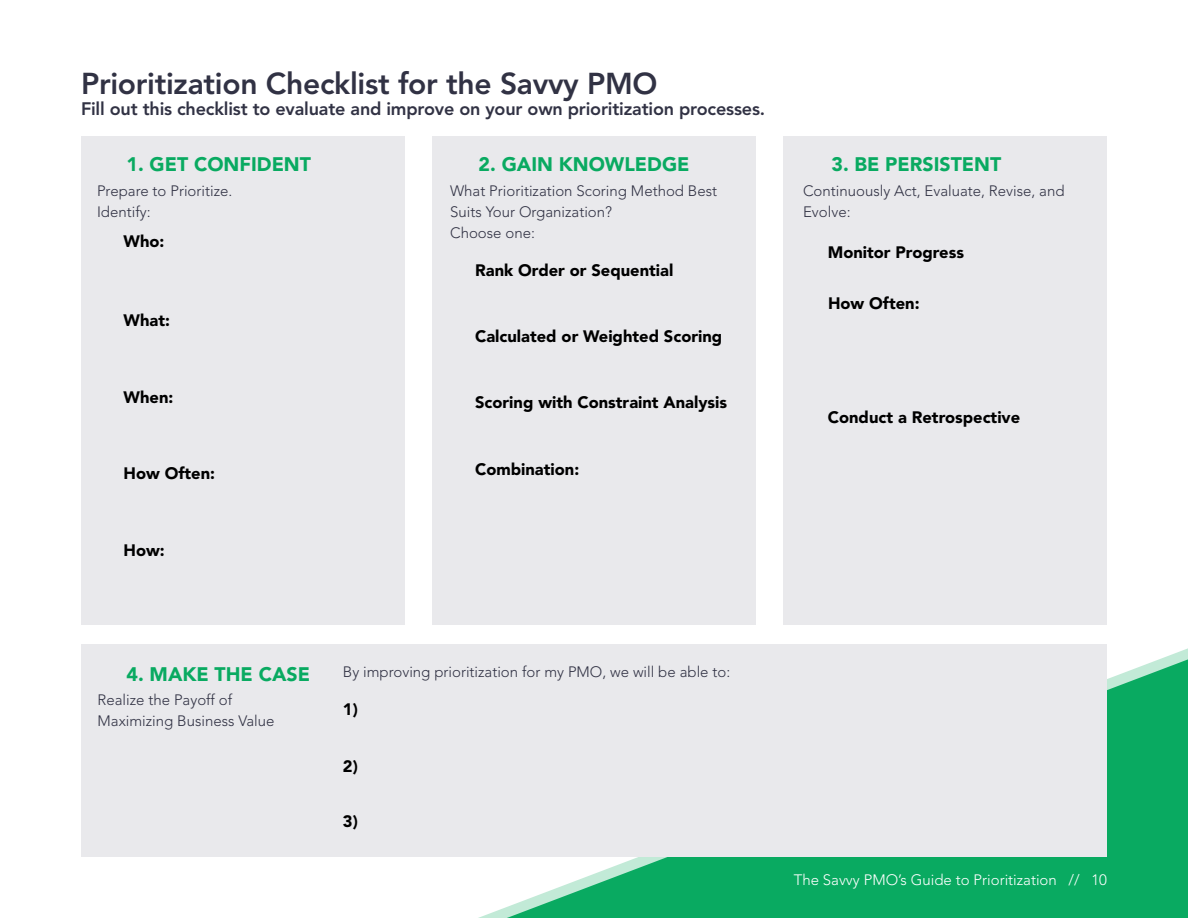
<style>
.page{position:relative;width:1188px;height:918px;background:#fff}
.page>*{position:absolute;margin:0;border:0;box-sizing:border-box;transform-origin:0 0}
.t1{font:800 30px "Avenir LT Std";letter-spacing:-.01em;color:#313244}
.t2{font:900 19.5px "Avenir LT Std";color:#09aa61}
.t3{font:800 18px "Avenir LT Std";letter-spacing:-.01em;color:#313244}
.t4{font:900 16.5px "Avenir LT Std";color:#000}
.t5{font:300 15px/21px "Avenir LT Std";color:#313244}
.t6{font:300 15px "Avenir LT Std";color:#fff}
</style>
<div class="page">
<svg style="left:507px;top:659px;width:681px;height:259px;background:#20b270"></svg>
<div style="left:81px;top:136px;width:324px;height:489px;background:#e9e9ec"></div>
<div style="left:432px;top:136px;width:324px;height:489px;background:#e9e9ec"></div>
<div style="left:783px;top:136px;width:324px;height:489px;background:#e9e9ec"></div>
<div style="left:81px;top:645px;width:1026px;height:212px;background:#e9e9ec"></div>
<h1 class="t1" style="left:81px;top:66px;width:578px">Prioritization Checklist for the Savvy PMO</h1>
<p class="t3" style="left:81px;top:98px;width:686px">Fill out this checklist to evaluate and improve on your own prioritization processes.</p>
<h2 class="t2" style="left:127px;top:153px;width:186px">1. GET CONFIDENT</h2>
<p class="t5" style="left:97px;top:180px;width:137px">Prepare to Prioritize.<br>Identify:</p>
<p class="t4" style="left:124px;top:232px;width:42px">Who:</p>
<p class="t4" style="left:124px;top:310px;width:48px">What:</p>
<p class="t4" style="left:124px;top:387px;width:51px">When:</p>
<p class="t4" style="left:124px;top:463px;width:93px">How Often:</p>
<p class="t4" style="left:124px;top:541px;width:43px">How:</p>
<h2 class="t2" style="left:479px;top:153px;width:212px">2. GAIN KNOWLEDGE</h2>
<p class="t5" style="left:450px;top:180px;width:269px">What Prioritization Scoring Method Best<br>Suits Your Organization?<br>Choose one:</p>
<p class="t4" style="left:475px;top:260px;width:200px">Rank Order or Sequential</p>
<p class="t4" style="left:475px;top:326px;width:249px">Calculated or Weighted Scoring</p>
<p class="t4" style="left:475px;top:393px;width:254px">Scoring with Constraint Analysis</p>
<p class="t4" style="left:475px;top:459px;width:106px">Combination:</p>
<h2 class="t2" style="left:832px;top:153px;width:171px">3. BE PERSISTENT</h2>
<p class="t5" style="left:803px;top:180px;width:263px">Continuously Act, Evaluate, Revise, and<br>Evolve:</p>
<p class="t4" style="left:828px;top:242px;width:138px">Monitor Progress</p>
<p class="t4" style="left:828px;top:294px;width:93px">How Often:</p>
<p class="t4" style="left:828px;top:407px;width:194px">Conduct a Retrospective</p>
<h2 class="t2" style="left:127px;top:662px;width:185px">4. MAKE THE CASE</h2>
<p class="t5" style="left:98px;top:689px;width:178px">Realize the Payoff of<br>Maximizing Business Value</p>
<p class="t5" style="left:343px;top:661px;width:389px">By improving prioritization for my PMO, we will be able to:</p>
<p class="t4" style="left:343px;top:700px;width:16px">1)</p>
<p class="t4" style="left:343px;top:757px;width:16px">2)</p>
<p class="t4" style="left:343px;top:811px;width:16px">3)</p>
<p class="t6" style="left:794px;top:871px;width:315px">The Savvy PMO’s Guide to Prioritization // 10</p>
</div>
